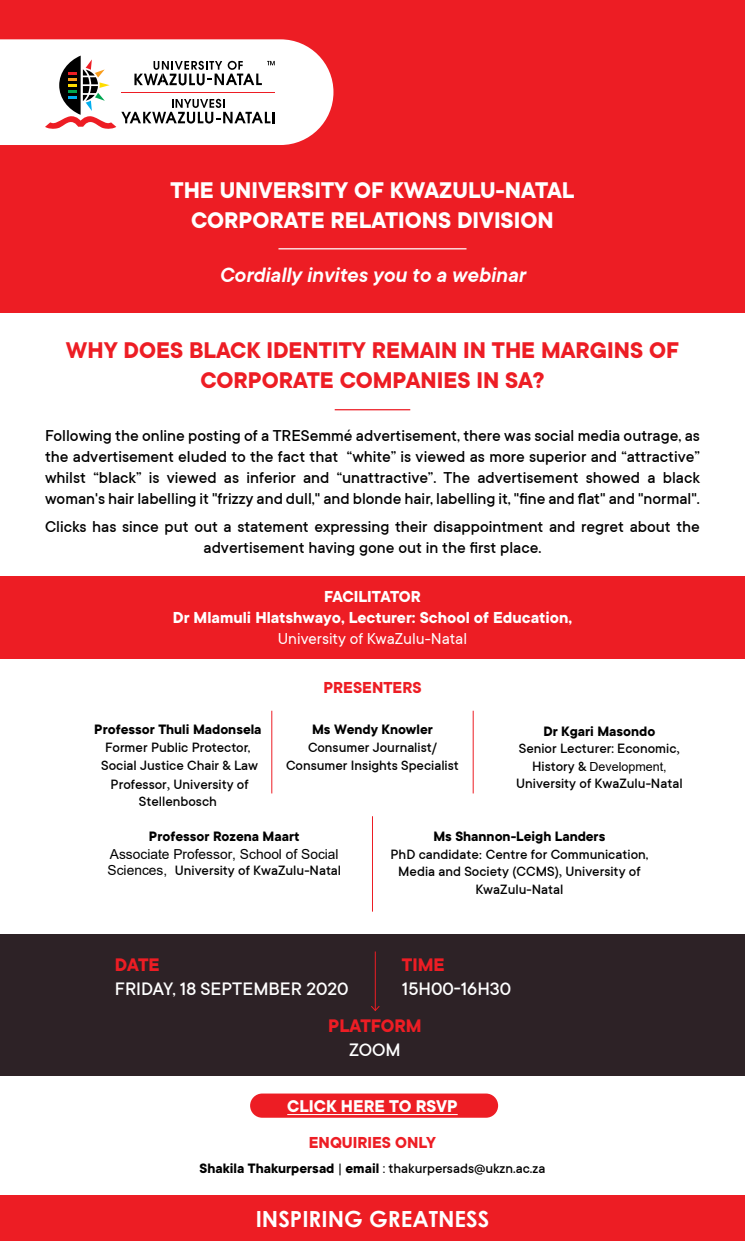
<style>
.page{position:relative;width:745px;height:1241px;background:#fff}
.page>*{position:absolute;margin:0;border:0;box-sizing:border-box;transform-origin:0 0}
.t1{font:700 25px/30px "TT Commons";color:#ed1d24;text-align:center}
.t2{font:700 25px/30px "TT Commons";color:#fff;text-align:center}
.t3{font:italic 600 22.5px "TT Commons";color:#fff}
.t4{font:700 22.25px "Century Gothic";color:#fff}
.t5{font:500 20px "TT Commons";color:#fff}
.t6{font:700 20px "TT Commons";color:#ed1d24}
.t7{font:700 18.75px "TT Commons";color:#fff}
.t8{font:500 17.5px/21px "TT Commons";color:#000;text-align:justify}
.t9{font:700 17.5px/21px "TT Commons";color:#fff;text-align:center}
.t10{font:17.5px "TT Commons";color:#fff}
.t11{font:700 17.5px "TT Commons";color:#ed1d24}
.t12{font:500 15px/18px "TT Commons";color:#000;text-align:center}
.t13{font:700 15px "TT Commons";color:#000}
.t14{font:13.75px "Arial";color:#000}
.t15{font:12.5px "Arial";color:#000}
.s1{font-family:"Minion Pro";font-weight:400}
.s2{font-weight:700}
.s3{font-family:"TT Commons";font-weight:500;font-size:15px}
.s4{font-family:"Arial";font-weight:400;font-size:13.75px}
.s5{font-weight:400}
.s6{font-weight:500}
</style>
<div class="page">
<div style="left:0;top:0;width:744px;height:312px;background:#ed1d24"></div>
<svg style="left:0;top:39px;width:333px;height:106px"></svg>
<hr style="left:121px;top:92px;width:154px;height:1px;background:#ed1d24">
<div style="left:0;top:1195px;width:744px;height:45px;background:#ed1d24"></div>
<hr style="left:278px;top:248px;width:188px;height:1px;background:#fff">
<hr style="left:334px;top:409px;width:76px;height:1px;background:#ed1d24">
<div style="left:0;top:575px;width:744px;height:83px;background:#ed1d24"></div>
<div style="left:0;top:934px;width:744px;height:141px;background:#2d2226"></div>
<hr style="left:271px;top:710px;width:1px;height:83px;background:#ed1d24">
<hr style="left:472px;top:710px;width:1px;height:83px;background:#ed1d24">
<hr style="left:372px;top:816px;width:1px;height:95px;background:#ed1d24">
<hr style="left:375px;top:951px;width:1px;height:59px;background:#ed1d24">
<svg style="left:371px;top:1005px;width:9px;height:6px"></svg>
<div style="left:250px;top:1093px;width:248px;height:24px;background:#ed1d24;border-radius:12px"></div>
<hr style="left:287px;top:1113px;width:170px;height:1px;background:#fff">
<h1 class="t2" style="left:170px;top:176px;width:405px">THE UNIVERSITY OF KWAZULU-NATAL<br>CORPORATE RELATIONS DIVISION</h1>
<p class="t3" style="left:219px;top:263px;width:307px">Cordially invites you to a webinar</p>
<h1 class="t1" style="left:66px;top:336px;width:614px">WHY DOES BLACK IDENTITY REMAIN IN THE MARGINS OF<br>CORPORATE COMPANIES IN SA?</h1>
<p class="t8" style="left:45px;top:425px;width:656px">Following the online posting of a TRESemmé advertisement, there was social media outrage, as the advertisement eluded to the fact that “white” is viewed as more superior and “attractive” whilst “black” is viewed as inferior and “unattractive”. The advertisement showed a black woman's hair labelling it "frizzy and dull," and blonde hair, labelling it, "fine and flat" and "normal".</p>
<p class="t8" style="left:45px;top:516px;width:656px;text-align:center">Clicks has since put out a statement expressing their disappointment and regret about the advertisement having gone out in the first place.</p>
<p class="t9" style="left:173px;top:586px;width:400px">FACILITATOR<br>Dr Mlamuli Hlatshwayo, Lecturer: School of Education,</p>
<p class="t10" style="left:277px;top:629px;width:191px">University of KwaZulu-Natal</p>
<p class="t11" style="left:323px;top:678px;width:100px">PRESENTERS</p>
<p class="t13" style="left:94px;top:721px;width:169px">Professor Thuli Madonsela</p>
<p class="t12" style="left:101px;top:738px;width:158px">Former Public Protector,<br>Social Justice Chair &amp; Law<br>Professor<span class="s1">,</span> University of<br>Stellenbosch</p>
<p class="t13" style="left:312px;top:721px;width:122px">Ms Wendy Knowler</p>
<p class="t12" style="left:286px;top:738px;width:174px">Consumer Journalist/<br>Consumer Insights Specialist</p>
<p class="t12" style="left:518px;top:722px;width:162px"><span class="s2">Dr Kgari Masondo<br></span>Senior Lecturer: Economic<span class="s1">,</span></p>
<p class="t15" style="left:531px;top:757px;width:136px"><span class="s3">History &amp;</span> Development,</p>
<p class="t12" style="left:516px;top:774px;width:168px">University of KwaZulu-Natal</p>
<p class="t13" style="left:149px;top:827px;width:152px">Professor Rozena Maart</p>
<p class="t14" style="left:110px;top:844px;width:230px">Associate Professor, School of Social</p>
<p class="t12" style="left:107px;top:861px;width:235px"><span class="s4">Sciences,</span> University of KwaZulu-Natal</p>
<p class="t12" style="left:390px;top:827px;width:259px;line-height:17.5px"><span class="s2">Ms Shannon-Leigh Landers<br></span>PhD candidate<span class="s1">:</span> Centre for Communication,<br>Media and Society (CCMS)<span class="s1">,</span> University of<br>KwaZulu-Natal</p>
<p class="t6" style="left:115px;top:953px;width:46px">DATE</p>
<p class="t5" style="left:115px;top:977px;width:235px">FRIDAY, 18 SEPTEMBER 2020</p>
<p class="t6" style="left:401px;top:953px;width:44px">TIME</p>
<p class="t5" style="left:401px;top:977px;width:111px">15H00-16H30</p>
<p class="t6" style="left:328px;top:1014px;width:95px">PLATFORM</p>
<p class="t5" style="left:349px;top:1039px;width:53px">ZOOM</p>
<p class="t7" style="left:287px;top:1095px;width:172px">CLICK HERE TO RSVP</p>
<p class="t11" style="left:308px;top:1132px;width:129px">ENQUIRIES ONLY</p>
<p class="t13" style="left:199px;top:1159px;width:347px">Shakila Thakurpersad <span class="s5">|</span> email <span class="s5">:</span> <span class="s6">thakurpersads@ukzn.ac.za</span></p>
<p class="t4" style="left:255px;top:1201px;width:235px">INSPIRING GREATNESS</p>
</div>
